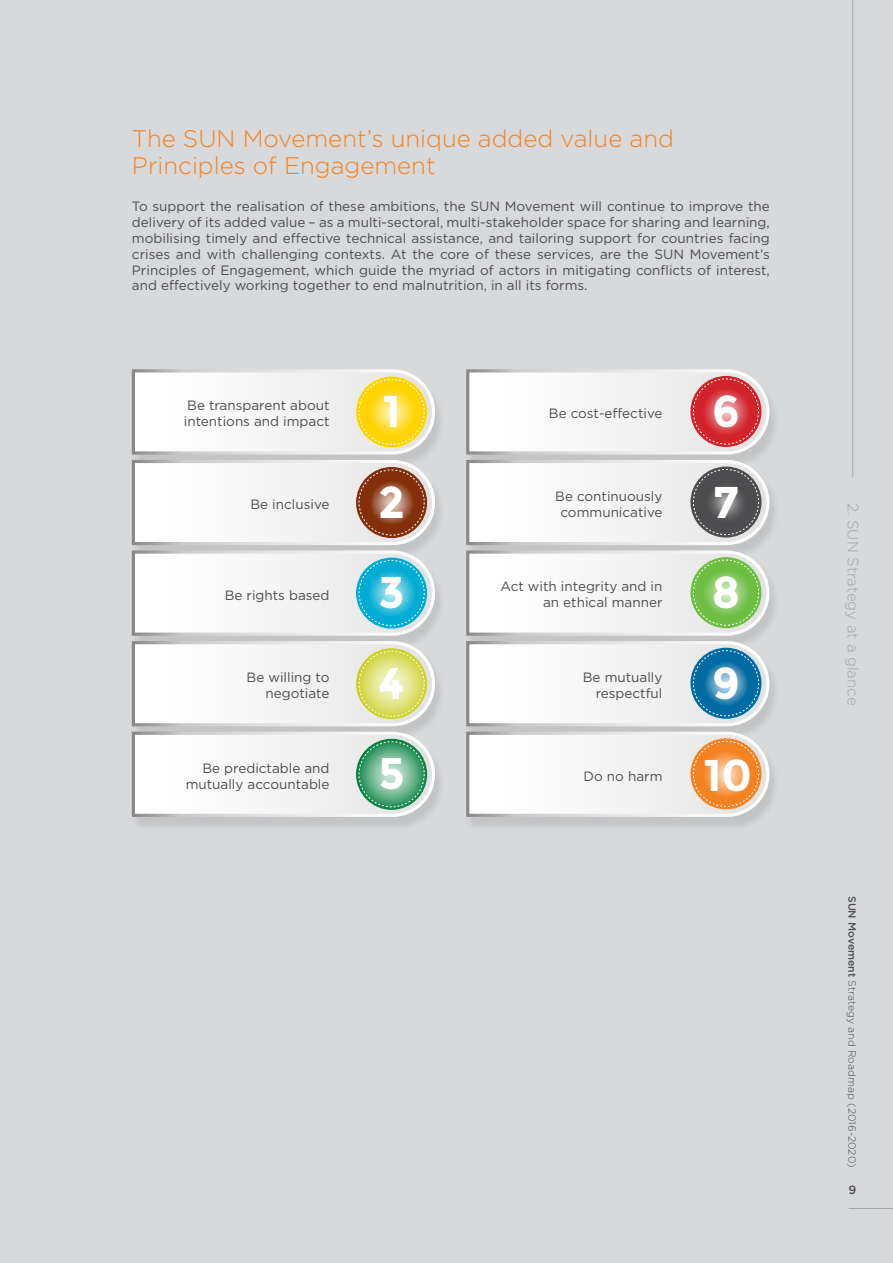
<style>
.page{position:relative;width:893px;height:1263px;background:#d7d9da}
.page>*{position:absolute;margin:0;border:0;box-sizing:border-box;transform-origin:0 0}
.t1{font:700 44.4px/90.6px "Montserrat";color:#fff}
.t2{font:300 24px/27px "Gotham";color:#f58220}
.t3{font:300 15px "Gotham";color:#a2a4a7}
.t4{font:13.5px/15.9px "Gotham";color:#4d4d4f;text-align:right}
.t5{font:500 12px "Gotham";color:#4d4d4f}
.t6{font:300 10.5px "Gotham";color:#4d4d4f}
.s1{font-weight:500}
</style>
<div class="page">
<hr style="left:852px;top:0;width:1px;height:477px;background:#a2a4a7">
<hr style="left:849px;top:1208px;width:44px;height:1px;background:#a2a4a7">
<svg style="left:131px;top:369px;width:306px;height:449px;background:#efede7"></svg>
<svg style="left:466px;top:369px;width:305px;height:449px;background:#eee"></svg>
<svg style="left:356px;top:467px;width:71px;height:71px;background:#944d2d"></svg>
<div style="left:358px;top:469px;width:67px;height:67px;border:1px dashed #fff;border-radius:50%"></div>
<svg style="left:356px;top:557px;width:71px;height:72px;background:#29b8da"></svg>
<div style="left:358px;top:560px;width:67px;height:66px;border:1px dashed #fff;border-radius:50%"></div>
<svg style="left:356px;top:648px;width:71px;height:71px;background:#dde176"></svg>
<div style="left:358px;top:651px;width:67px;height:66px;border:1px dashed #fff;border-radius:50%"></div>
<svg style="left:356px;top:739px;width:71px;height:71px;background:#61ae85"></svg>
<div style="left:358px;top:741px;width:67px;height:66px;border:1px dashed #fff;border-radius:50%"></div>
<svg style="left:690px;top:376px;width:72px;height:71px;background:#d84349"></svg>
<div style="left:693px;top:378px;width:66px;height:67px;border:1px dashed #fff;border-radius:50%"></div>
<svg style="left:690px;top:466px;width:72px;height:72px;background:#5f5f61"></svg>
<div style="left:693px;top:469px;width:66px;height:66px;border:1px dashed #fff;border-radius:50%"></div>
<svg style="left:690px;top:557px;width:72px;height:71px;background:#83c75f"></svg>
<div style="left:693px;top:560px;width:66px;height:66px;border:1px dashed #fff;border-radius:50%"></div>
<svg style="left:690px;top:648px;width:72px;height:71px;background:#2881b0"></svg>
<div style="left:693px;top:650px;width:66px;height:66px;border:1px dashed #fff;border-radius:50%"></div>
<svg style="left:690px;top:738px;width:72px;height:71px;background:#f69543"></svg>
<div style="left:693px;top:741px;width:66px;height:66px;border:1px dashed #fff;border-radius:50%"></div>
<h2 class="t2" style="left:132px;top:124px;width:543px">The SUN Movement’s unique added value and<br>Principles of Engagement</h2>
<p class="t4" style="left:132px;top:198px;width:639px;text-align:justify">To support the realisation of these ambitions, the SUN Movement will continue to improve the delivery of its added value – as a multi-sectoral, multi-stakeholder space for sharing and learning, mobilising timely and effective technical assistance, and tailoring support for countries facing crises and with challenging contexts. At the core of these services, are the SUN Movement’s Principles of Engagement, which guide the myriad of actors in mitigating conflicts of interest, and effectively working together to end malnutrition, in all its forms.</p>
<h1 class="t1" style="left:378px;top:366px;width:28px;text-align:justify">1<br>2<br>3<br>4<br>5</h1>
<h1 class="t1" style="left:712px;top:366px;width:29px">6<br>7</h1>
<p class="t4" style="left:184px;top:397px;width:147px;text-align:left">Be transparent about intentions and impact</p>
<p class="t4" style="left:549px;top:405px;width:115px">Be cost-effective</p>
<p class="t4" style="left:250px;top:496px;width:81px">Be inclusive</p>
<p class="t4" style="left:555px;top:488px;width:109px;text-align:center">Be continuously communicative</p>
<h1 class="t1" style="left:712px;top:547px;width:30px">8<br>9</h1>
<p class="t4" style="left:225px;top:586px;width:106px">Be rights based</p>
<p class="t4" style="left:500px;top:578px;width:164px">Act with integrity and in an ethical manner</p>
<p class="t4" style="left:247px;top:669px;width:84px">Be willing to negotiate</p>
<p class="t4" style="left:583px;top:669px;width:81px">Be mutually respectful</p>
<h1 class="t1" style="left:704px;top:730px;width:50px">10</h1>
<p class="t4" style="left:186px;top:760px;width:145px">Be predictable and mutually accountable</p>
<p class="t4" style="left:584px;top:768px;width:80px">Do no harm</p>
<p class="t3" style="left:863px;top:503px;width:204px;rotate:90deg">2. SUN Strategy at a glance</p>
<p class="t6" style="left:859px;top:896px;width:273px;rotate:90deg"><span class="s1">SUN Movement</span> Strategy and Roadmap (2016-2020)</p>
<p class="t5" style="left:849px;top:1182px;width:9px">9</p>
</div>
